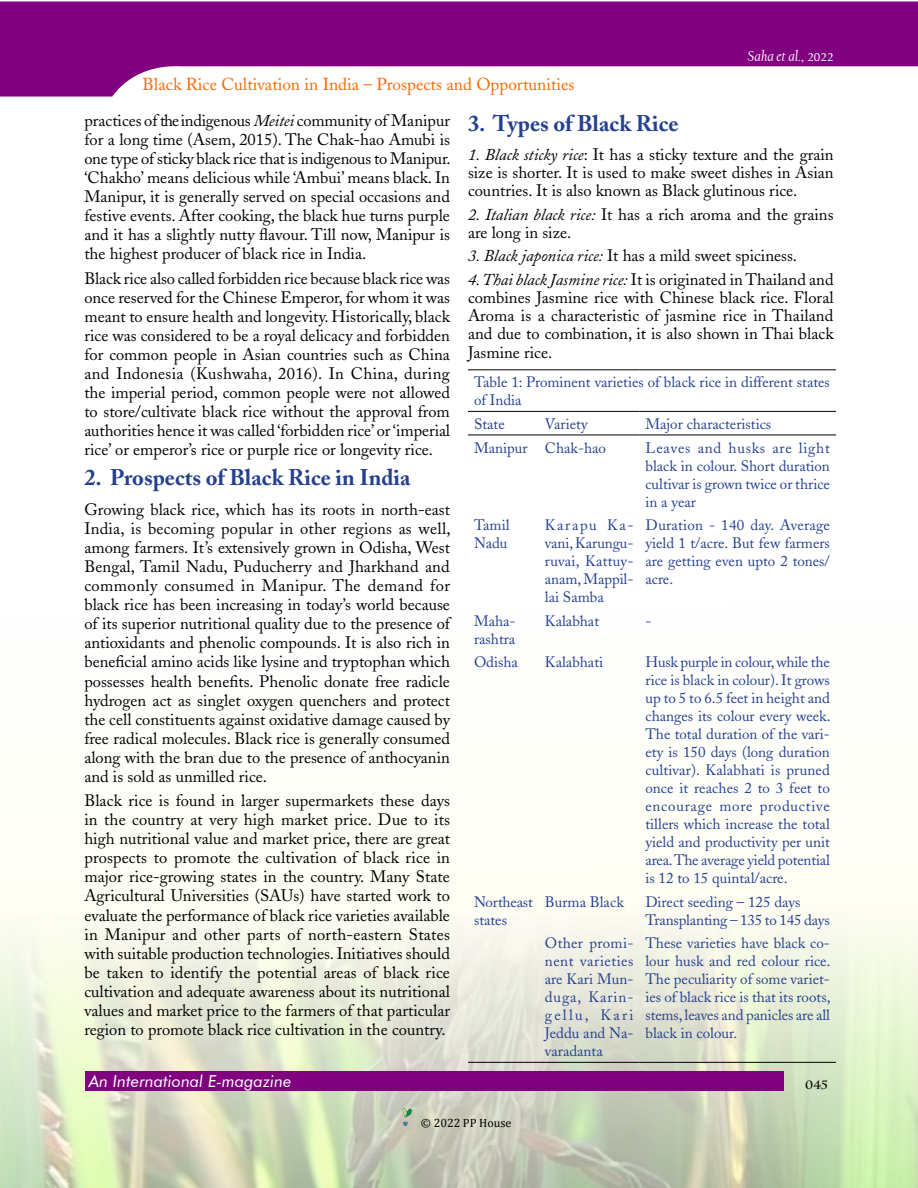
<style>
.page{position:relative;width:918px;height:1188px;background:#fff}
.page>*{position:absolute;margin:0;border:0;box-sizing:border-box;transform-origin:0 0}
.Normal__Web{font:700 22.5px "Adobe Caslon";color:#25408f}
.t1{font:17.25px "Adobe Caslon";color:#f60}
.Normal__Web-2{font:16.5px/19px "Adobe Caslon";color:#000;text-align:justify}
.t2{font:italic 16.5px "Futura BT";color:#fff}
.Body_Text_3{font:15px/18px "Adobe Caslon";color:#25408f;text-align:justify}
.t3{font:italic 15px "Californian FB";color:#fff}
.t4{font:12px "Cambria";color:#000}
.t5{font:700 12px "Charlemagne Std";color:#000}
.s1{font-style:normal}
.s2{font-family:"MLB TT Revathi Normal";font-style:normal;font-size:13.5px}
.s3{font-style:italic}
</style>
<div class="page">
<img style="left:0;top:881px;width:918px;height:307px">
<div style="left:85px;top:1071px;width:699px;height:20px;background:#800080"></div>
<svg style="left:0;top:2px;width:918px;height:95px;fill:#800080"></svg>
<img style="left:402px;top:1109px;width:11px;height:22px">
<hr style="left:468px;top:369px;width:71px;height:1px;background:#000">
<hr style="left:539px;top:369px;width:100px;height:1px;background:#000">
<hr style="left:639px;top:369px;width:197px;height:1px;background:#000">
<hr style="left:468px;top:411px;width:71px;height:1px;background:#000">
<hr style="left:539px;top:411px;width:100px;height:1px;background:#000">
<hr style="left:639px;top:411px;width:197px;height:1px;background:#000">
<hr style="left:468px;top:435px;width:71px;height:1px;background:#000">
<hr style="left:539px;top:435px;width:100px;height:1px;background:#000">
<hr style="left:639px;top:435px;width:197px;height:1px;background:#000">
<hr style="left:468px;top:1062px;width:71px;height:1px;background:#000">
<hr style="left:539px;top:1062px;width:100px;height:1px;background:#000">
<hr style="left:639px;top:1062px;width:197px;height:1px;background:#000">
<p class="t1" style="left:143px;top:74px;width:434px">Black Rice Cultivation in India – Prospects and Opportunities</p>
<p class="t3" style="left:748px;top:48px;width:87px">Saha et al.<span class="s1">,</span> <span class="s2">2022</span></p>
<p class="Normal__Web-2" style="left:84px;top:111px;width:368px">practices of the indigenous <span class="s3">Meitei</span> community of Manipur for a long time (Asem, 2015). The Chak-hao Amubi is one type of sticky black rice that is indigenous to Manipur. ‘Chakho’ means delicious while ‘Ambui’ means black. In Manipur, it is generally served on special occasions and festive events. After cooking, the black hue turns purple and it has a slightly nutty flavour. Till now, Manipur is the highest producer of black rice in India.</p>
<p class="Normal__Web-2" style="left:84px;top:269px;width:367px">Black rice also called forbidden rice because black rice was once reserved for the Chinese Emperor, for whom it was meant to ensure health and longevity. Historically, black rice was considered to be a royal delicacy and forbidden for common people in Asian countries such as China and Indonesia (Kushwaha, 2016). In China, during the imperial period, common people were not allowed to store/cultivate black rice without the approval from authorities hence it was called ‘forbidden rice’ or ‘imperial rice’ or emperor’s rice or purple rice or longevity rice.</p>
<p class="Normal__Web" style="left:84px;top:464px;width:327px">2. Prospects of Black Rice in India</p>
<p class="Normal__Web-2" style="left:84px;top:500px;width:368px">Growing black rice, which has its roots in north-east India, is becoming popular in other regions as well, among farmers. It’s extensively grown in Odisha, West Bengal, Tamil Nadu, Puducherry and Jharkhand and commonly consumed in Manipur. The demand for black rice has been increasing in today’s world because of its superior nutritional quality due to the presence of antioxidants and phenolic compounds. It is also rich in beneficial amino acids like lysine and tryptophan which possesses health benefits. Phenolic donate free radicle hydrogen act as singlet oxygen quenchers and protect the cell constituents against oxidative damage caused by free radical molecules. Black rice is generally consumed along with the bran due to the presence of anthocyanin and is sold as unmilled rice.</p>
<p class="Normal__Web-2" style="left:84px;top:791px;width:367px">Black rice is found in larger supermarkets these days in the country at very high market price. Due to its high nutritional value and market price, there are great prospects to promote the cultivation of black rice in major rice-growing states in the country. Many State Agricultural Universities (SAUs) have started work to evaluate the performance of black rice varieties available in Manipur and other parts of north-eastern States with suitable production technologies. Initiatives should be taken to identify the potential areas of black rice cultivation and adequate awareness about its nutritional values and market price to the farmers of that particular region to promote black rice cultivation in the country.</p>
<p class="t2" style="left:89px;top:1071px;width:204px">An International E-magazine</p>
<p class="Normal__Web" style="left:468px;top:110px;width:212px">3. Types of Black Rice</p>
<p class="Normal__Web-2" style="left:468px;top:146px;width:367px;line-height:18px"><span class="s3">1. Black sticky rice</span>: It has a sticky texture and the grain size is shorter. It is used to make sweet dishes in Asian countries. It is also known as Black glutinous rice.</p>
<p class="Normal__Web-2" style="left:468px;top:205px;width:367px;line-height:18px"><span class="s3">2. Italian black rice:</span> It has a rich aroma and the grains are long in size.</p>
<p class="Normal__Web-2" style="left:468px;top:246px;width:331px"><span class="s3">3. Black japonica rice:</span> It has a mild sweet spiciness.</p>
<p class="Normal__Web-2" style="left:468px;top:270px;width:367px;line-height:18.3px"><span class="s3">4. Thai black Jasmine rice:</span> It is originated in Thailand and combines Jasmine rice with Chinese black rice. Floral Aroma is a characteristic of jasmine rice in Thailand and due to combination, it is also shown in Thai black Jasmine rice.</p>
<p class="Body_Text_3" style="left:474px;top:374px;width:357px">Table 1: Prominent varieties of black rice in different states of India</p>
<p class="Body_Text_3" style="left:474px;top:415px;width:32px">State</p>
<p class="Body_Text_3" style="left:545px;top:415px;width:44px">Variety</p>
<p class="Body_Text_3" style="left:645px;top:415px;width:127px">Major characteristics</p>
<p class="Body_Text_3" style="left:474px;top:439px;width:55px">Manipur</p>
<p class="Body_Text_3" style="left:545px;top:439px;width:63px">Chak-hao</p>
<p class="Body_Text_3" style="left:645px;top:439px;width:186px">Leaves and husks are light black in colour. Short duration cultivar is grown twice or thrice in a year</p>
<p class="Body_Text_3" style="left:474px;top:516px;width:37px">Tamil<br>Nadu</p>
<p class="Body_Text_3" style="left:545px;top:516px;width:90px">Karapu Ka&shy;vani, Karungu&shy;ruvai, Kattuy&shy;anam, Mappil&shy;lai Samba</p>
<p class="Body_Text_3" style="left:645px;top:516px;width:186px">Duration - 140 day. Average yield 1 t/acre. But few farmers are getting even upto 2 tones/ acre.</p>
<p class="Body_Text_3" style="left:474px;top:612px;width:43px">Maha&shy;rashtra</p>
<p class="Body_Text_3" style="left:545px;top:612px;width:56px">Kalabhat</p>
<p class="Body_Text_3" style="left:645px;top:612px;width:8px">-</p>
<p class="Body_Text_3" style="left:474px;top:653px;width:45px">Odisha</p>
<p class="Body_Text_3" style="left:545px;top:653px;width:60px">Kalabhati</p>
<p class="Body_Text_3" style="left:645px;top:653px;width:187px">Husk purple in colour, while the rice is black in colour). It grows up to 5 to 6.5 feet in height and changes its colour every week.<br>The total duration of the vari&shy;ety is 150 days (long duration cultivar). Kalabhati is pruned once it reaches 2 to 3 feet to encourage more productive tillers which increase the total yield and productivity per unit area. The average yield potential is 12 to 15 quintal/acre.</p>
<p class="Body_Text_3" style="left:474px;top:893px;width:60px">Northeast states</p>
<p class="Body_Text_3" style="left:545px;top:893px;width:80px">Burma Black</p>
<p class="Body_Text_3" style="left:645px;top:893px;width:157px">Direct seeding – 125 days</p>
<p class="Body_Text_3" style="left:645px;top:911px;width:186px">Transplanting – 135 to 145 days</p>
<p class="Body_Text_3" style="left:545px;top:934px;width:90px">Other promi&shy;nent varieties are Kari Mun&shy;duga, Karin&shy;gellu, Kari Jeddu and Na&shy;varadanta</p>
<p class="Body_Text_3" style="left:645px;top:934px;width:187px">These varieties have black co&shy;lour husk and red colour rice.<br>The peculiarity of some variet&shy;ies of black rice is that its roots, stems, leaves and panicles are all black in colour.</p>
<p class="t5" style="left:805px;top:1078px;width:24px">045</p>
<p class="t4" style="left:421px;top:1116px;width:92px">© 2022 PP House</p>
</div>
